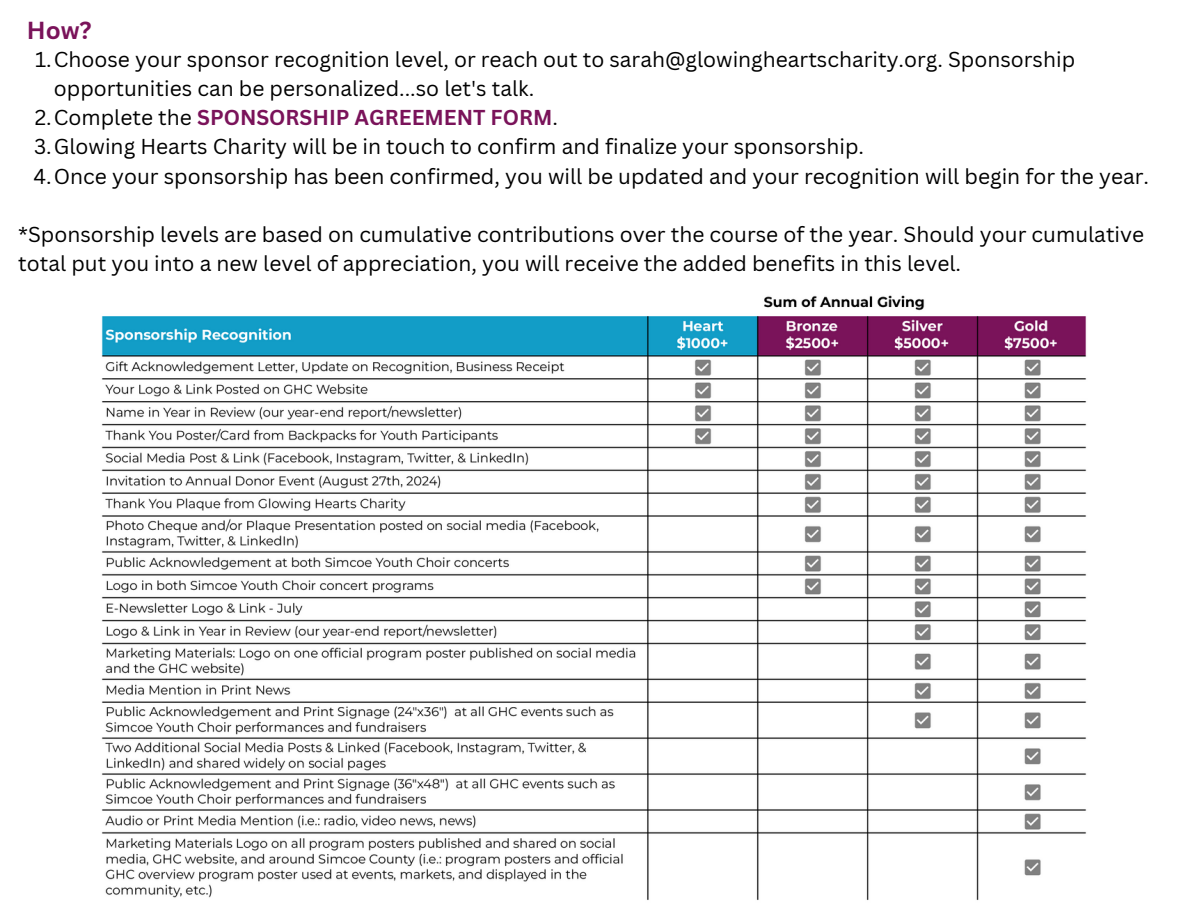
<style>
.page{position:relative;width:1188px;height:918px;background:#fff}
.page>*{position:absolute;margin:0;border:0;box-sizing:border-box;transform-origin:0 0}
.t1{font:700 24px "Canva Sans";color:#7a135a}
.t2{font:21px/29.2px "Canva Sans";color:#000}
.t3{font:700 21px "Canva Sans";color:#7a135a}
.s1{font-weight:400;color:#000}
</style>
<div class="page">
<img style="left:101px;top:295px;width:986px;height:605px">
<p class="t1" style="left:27px;top:14px;width:66px">How?</p>
<h1 class="t2" style="left:54px;top:44px;width:1023px;text-indent:-19px">1.Choose your sponsor recognition level, or reach out to sarah@glowingheartscharity.org. Sponsorship opportunities can be personalized...so let's talk.</h1>
<p class="t3" style="left:35px;top:103px;width:525px"><span class="s1">2.Complete the</span> SPONSORSHIP AGREEMENT FORM<span class="s1">.</span></p>
<p class="t2" style="left:34px;top:132px;width:831px">3.Glowing Hearts Charity will be in touch to confirm and finalize your sponsorship.</p>
<p class="t2" style="left:34px;top:161px;width:1117px">4.Once your sponsorship has been confirmed, you will be updated and your recognition will begin for the year.</p>
<p class="t2" style="left:18px;top:219px;width:1128px">*Sponsorship levels are based on cumulative contributions over the course of the year. Should your cumulative total put you into a new level of appreciation, you will receive the added benefits in this level.</p>
</div>
